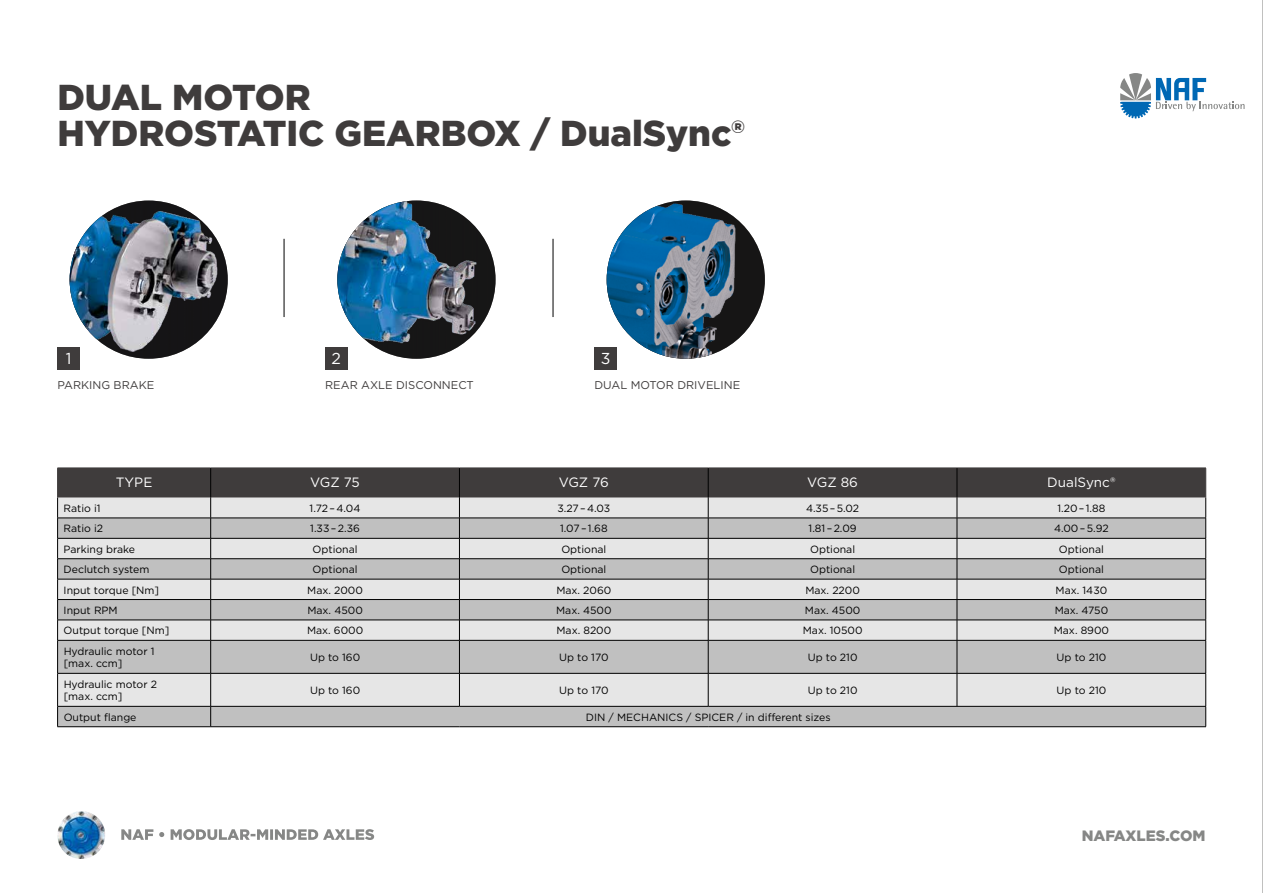
<style>
.page{position:relative;width:1263px;height:893px;background:#fff}
.page>*{position:absolute;margin:0;border:0;box-sizing:border-box;transform-origin:0 0}
.t1{font:900 36px/36px "Gotham";color:#3f3c3c}
.t2{font:15.75px "Gotham";color:#fff}
.t3{font:900 15px "Gotham";color:#868786}
.t4{font:13.5px "Gotham";color:#fff}
.t5{font:11.25px "Gotham";color:#3f3c3c}
.t6{font:10.5px/12.6px "Gotham";color:#000}
</style>
<div class="page">
<hr style="left:1262px;top:0;width:1px;height:893px;background:#c0c0bf">
<div style="left:58px;top:674px;width:1147px;height:32px;background:#e6e6e6"></div>
<div style="left:58px;top:641px;width:1147px;height:32px;background:#c0c0c0"></div>
<svg style="left:57px;top:469px;width:1149px;height:171px;background:#b4b3b3"></svg>
<hr style="left:57px;top:640px;width:154px;height:1px;background:#000">
<hr style="left:57px;top:640px;width:1px;height:33px;background:#000">
<hr style="left:211px;top:640px;width:248px;height:1px;background:#000">
<hr style="left:210px;top:640px;width:1px;height:33px;background:#000">
<hr style="left:459px;top:640px;width:249px;height:1px;background:#000">
<hr style="left:459px;top:640px;width:1px;height:33px;background:#000">
<hr style="left:708px;top:640px;width:249px;height:1px;background:#000">
<hr style="left:708px;top:640px;width:1px;height:33px;background:#000">
<hr style="left:957px;top:640px;width:249px;height:1px;background:#000">
<hr style="left:957px;top:640px;width:1px;height:33px;background:#000">
<hr style="left:1205px;top:640px;width:1px;height:33px;background:#000">
<hr style="left:57px;top:673px;width:154px;height:1px;background:#000">
<hr style="left:57px;top:673px;width:1px;height:33px;background:#000">
<hr style="left:211px;top:673px;width:248px;height:1px;background:#000">
<hr style="left:210px;top:673px;width:1px;height:33px;background:#000">
<hr style="left:459px;top:673px;width:249px;height:1px;background:#000">
<hr style="left:459px;top:673px;width:1px;height:33px;background:#000">
<hr style="left:708px;top:673px;width:249px;height:1px;background:#000">
<hr style="left:708px;top:673px;width:1px;height:33px;background:#000">
<hr style="left:957px;top:673px;width:249px;height:1px;background:#000">
<hr style="left:957px;top:673px;width:1px;height:33px;background:#000">
<hr style="left:1205px;top:673px;width:1px;height:33px;background:#000">
<div style="left:57px;top:706px;width:1149px;height:20px;background:#c0c0c0"></div>
<hr style="left:57px;top:726px;width:154px;height:1px;background:#000">
<hr style="left:211px;top:726px;width:248px;height:1px;background:#000">
<hr style="left:459px;top:726px;width:249px;height:1px;background:#000">
<hr style="left:708px;top:726px;width:249px;height:1px;background:#000">
<hr style="left:957px;top:726px;width:249px;height:1px;background:#000">
<hr style="left:57px;top:468px;width:154px;height:1px;background:#3f3c3c">
<hr style="left:57px;top:468px;width:1px;height:30px;background:#3f3c3c">
<hr style="left:211px;top:468px;width:248px;height:1px;background:#3f3c3c">
<hr style="left:459px;top:468px;width:249px;height:1px;background:#3f3c3c">
<hr style="left:708px;top:468px;width:249px;height:1px;background:#3f3c3c">
<hr style="left:957px;top:468px;width:249px;height:1px;background:#3f3c3c">
<hr style="left:1205px;top:468px;width:1px;height:30px;background:#3f3c3c">
<hr style="left:210px;top:468px;width:1px;height:30px;background:#000">
<hr style="left:459px;top:468px;width:1px;height:30px;background:#000">
<hr style="left:708px;top:468px;width:1px;height:30px;background:#000">
<hr style="left:957px;top:468px;width:1px;height:30px;background:#000">
<div style="left:325px;top:347px;width:23px;height:22px;background:#3f3c3c"></div>
<div style="left:337px;top:201px;width:159px;height:158px;background:#fff"></div>
<img style="left:337px;top:201px;width:159px;height:158px;border-radius:79px">
<hr style="left:284px;top:239px;width:1px;height:78px;background:#000">
<hr style="left:553px;top:239px;width:1px;height:78px;background:#000">
<div style="left:57px;top:347px;width:23px;height:22px;background:#3f3c3c"></div>
<div style="left:70px;top:201px;width:158px;height:158px;background:#000;opacity:.65"></div>
<img style="left:70px;top:201px;width:158px;height:158px;border-radius:79px">
<div style="left:594px;top:347px;width:23px;height:22px;background:#3f3c3c"></div>
<div style="left:607px;top:201px;width:158px;height:158px;background:#000;opacity:.65"></div>
<img style="left:607px;top:201px;width:158px;height:158px;border-radius:79px">
<svg style="left:121px;top:829px;width:253px;height:11px"></svg>
<img style="left:57px;top:811px;width:48px;height:48px">
<svg style="left:1120px;top:73px;width:125px;height:46px"></svg>
<h1 class="t1" style="left:57px;top:78px;width:689px">DUAL MOTOR<br>HYDROSTATIC GEARBOX / DualSync®</h1>
<h2 class="t2" style="left:66px;top:348px;width:7px">1</h2>
<p class="t5" style="left:57px;top:378px;width:98px">PARKING BRAKE</p>
<h2 class="t2" style="left:332px;top:348px;width:11px">2</h2>
<p class="t5" style="left:325px;top:378px;width:150px">REAR AXLE DISCONNECT</p>
<h2 class="t2" style="left:601px;top:348px;width:11px">3</h2>
<p class="t5" style="left:594px;top:378px;width:147px">DUAL MOTOR DRIVELINE</p>
<p class="t4" style="left:116px;top:474px;width:38px">TYPE</p>
<p class="t4" style="left:310px;top:474px;width:51px">VGZ 75</p>
<p class="t4" style="left:559px;top:474px;width:52px">VGZ 76</p>
<p class="t4" style="left:807px;top:474px;width:52px">VGZ 86</p>
<p class="t4" style="left:1047px;top:474px;width:70px">DualSync®</p>
<p class="t6" style="left:64px;top:502px;width:39px">Ratio i1</p>
<p class="t6" style="left:310px;top:502px;width:52px">1.72 – 4.04</p>
<p class="t6" style="left:557px;top:502px;width:55px">3.27 – 4.03</p>
<p class="t6" style="left:806px;top:502px;width:55px">4.35 – 5.02</p>
<p class="t6" style="left:1057px;top:502px;width:50px">1.20 – 1.88</p>
<p class="t6" style="left:64px;top:522px;width:41px">Ratio i2</p>
<p class="t6" style="left:310px;top:522px;width:51px">1.33 – 2.36</p>
<p class="t6" style="left:560px;top:522px;width:49px">1.07 – 1.68</p>
<p class="t6" style="left:809px;top:522px;width:49px">1.81 – 2.09</p>
<p class="t6" style="left:1054px;top:522px;width:56px">4.00 – 5.92</p>
<p class="t6" style="left:64px;top:542px;width:73px">Parking brake</p>
<p class="t6" style="left:313px;top:542px;width:46px">Optional</p>
<p class="t6" style="left:561px;top:542px;width:46px">Optional</p>
<p class="t6" style="left:810px;top:542px;width:46px">Optional</p>
<p class="t6" style="left:1059px;top:542px;width:46px">Optional</p>
<p class="t6" style="left:64px;top:563px;width:87px">Declutch system</p>
<p class="t6" style="left:313px;top:563px;width:46px">Optional</p>
<p class="t6" style="left:561px;top:563px;width:46px">Optional</p>
<p class="t6" style="left:810px;top:563px;width:46px">Optional</p>
<p class="t6" style="left:1059px;top:563px;width:46px">Optional</p>
<p class="t6" style="left:64px;top:583px;width:97px">Input torque [Nm]</p>
<p class="t6" style="left:307px;top:583px;width:57px">Max. 2000</p>
<p class="t6" style="left:556px;top:583px;width:57px">Max. 2060</p>
<p class="t6" style="left:805px;top:583px;width:56px">Max. 2200</p>
<p class="t6" style="left:1055px;top:583px;width:53px">Max. 1430</p>
<p class="t6" style="left:64px;top:604px;width:56px">Input RPM</p>
<p class="t6" style="left:307px;top:604px;width:57px">Max. 4500</p>
<p class="t6" style="left:556px;top:604px;width:57px">Max. 4500</p>
<p class="t6" style="left:805px;top:604px;width:57px">Max. 4500</p>
<p class="t6" style="left:1055px;top:604px;width:55px">Max. 4750</p>
<p class="t6" style="left:64px;top:624px;width:107px">Output torque [Nm]</p>
<p class="t6" style="left:307px;top:624px;width:58px">Max. 6000</p>
<p class="t6" style="left:556px;top:624px;width:56px">Max. 8200</p>
<p class="t6" style="left:803px;top:624px;width:61px">Max. 10500</p>
<p class="t6" style="left:1054px;top:624px;width:57px">Max. 8900</p>
<p class="t6" style="left:64px;top:644px;width:92px">Hydraulic motor 1 [max. ccm]</p>
<p class="t6" style="left:310px;top:651px;width:52px">Up to 160</p>
<p class="t6" style="left:559px;top:651px;width:51px">Up to 170</p>
<p class="t6" style="left:808px;top:651px;width:51px">Up to 210</p>
<p class="t6" style="left:1057px;top:651px;width:51px">Up to 210</p>
<p class="t6" style="left:64px;top:677px;width:95px">Hydraulic motor 2 [max. ccm]</p>
<p class="t6" style="left:310px;top:684px;width:52px">Up to 160</p>
<p class="t6" style="left:559px;top:684px;width:51px">Up to 170</p>
<p class="t6" style="left:808px;top:684px;width:51px">Up to 210</p>
<p class="t6" style="left:1057px;top:684px;width:51px">Up to 210</p>
<p class="t6" style="left:64px;top:710px;width:74px">Output flange</p>
<p class="t6" style="left:586px;top:710px;width:246px">DIN / MECHANICS / SPICER / in different sizes</p>
<h3 class="t3" style="left:1082px;top:825px;width:125px">NAFAXLES.COM</h3>
</div>
